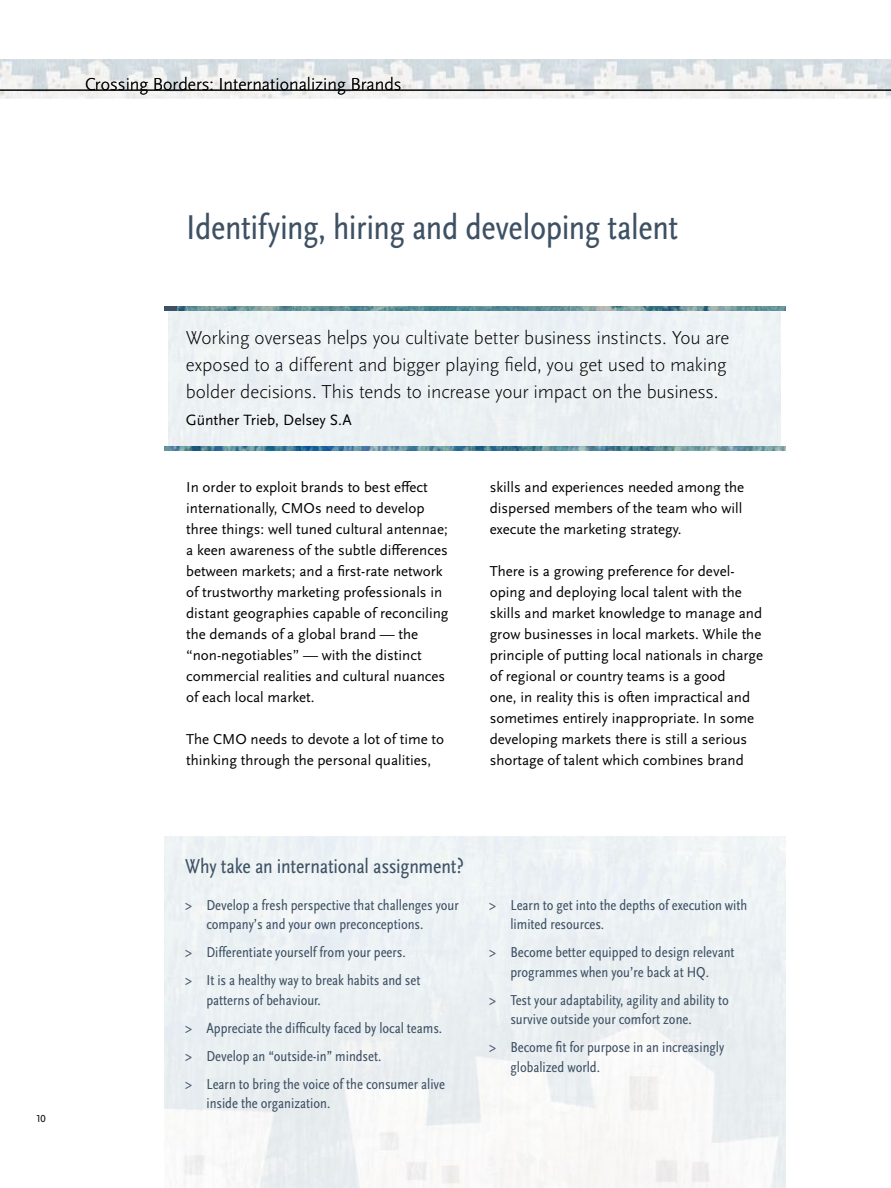
<style>
.page{position:relative;width:891px;height:1188px;background:#fff}
.page>*{position:absolute;margin:0;border:0;box-sizing:border-box;transform-origin:0 0}
.t1{font:condensed 36px "Scala Sans Pro";letter-spacing:-.01em;color:#3e5164}
.t2{font:condensed 21px "Scala Sans Pro";letter-spacing:-.01em;color:#3e5164}
.t3{font:300 19.5px/27px "Scala Sans Pro";letter-spacing:-.01em;color:#000}
.t4{font:300 18px "Scala Sans Pro";color:#000}
.t5{font:15.6px "Scala Sans Pro";letter-spacing:.005em;color:#000}
.t6{font:15px/21px "Scala Sans Pro";color:#000}
.t7{font:condensed 15px/19.5px "Scala Sans Pro";color:#3e5164}
.t8{font:10.5px "Scala Sans Pro";color:#000}
</style>
<div class="page">
<img style="left:0;top:60px;width:891px;height:38px">
<img style="left:165px;top:446px;width:620px;height:5px">
<img style="left:177px;top:306px;width:608px;height:5px">
<hr style="left:0;top:90px;width:891px;height:1px;background:#000">
<p class="t4" style="left:85px;top:73px;width:318px">Crossing Borders: Internationalizing Brands</p>
<p class="t8" style="left:36px;top:1112px;width:11px">10</p>
<h1 class="t1" style="left:186px;top:206px;width:493px">Identifying, hiring and developing talent</h1>
<h3 class="t3" style="left:186px;top:324px;width:545px">Working overseas helps you cultivate better business instincts. You are exposed to a different and bigger playing field, you get used to making bolder decisions. This tends to increase your impact on the business.</h3>
<p class="t5" style="left:186px;top:411px;width:168px">Günther Trieb, Delsey S.A</p>
<p class="t6" style="left:186px;top:476px;width:264px">In order to exploit brands to best effect internationally, CMOs need to develop three things: well tuned cultural antennae; a keen awareness of the subtle differences between markets; and a first-rate network of trustworthy marketing professionals in distant geographies capable of reconciling the demands of a global brand — the “non-negotiables” — with the distinct commercial realities and cultural nuances of each local market.</p>
<p class="t6" style="left:186px;top:728px;width:260px">The CMO needs to devote a lot of time to thinking through the personal qualities,</p>
<p class="t6" style="left:490px;top:476px;width:256px">skills and experiences needed among the dispersed members of the team who will execute the marketing strategy.</p>
<p class="t6" style="left:490px;top:560px;width:275px">There is a growing preference for devel&shy;oping and deploying local talent with the skills and market knowledge to manage and grow businesses in local markets. While the principle of putting local nationals in charge of regional or country teams is a good<br>one, in reality this is often impractical and sometimes entirely inappropriate. In some developing markets there is still a serious shortage of talent which combines brand</p>
<h2 class="t2" style="left:185px;top:854px;width:280px">Why take an international assignment?</h2>
<p class="t7" style="left:206px;top:895px;width:254px;text-indent:-21px">&gt; Develop a fresh perspective that challenges your company’s and your own preconceptions.</p>
<p class="t7" style="left:185px;top:939px;width:237px;line-height:28px">&gt; Differentiate yourself from your peers.<br>&gt; It is a healthy way to break habits and set</p>
<p class="t7" style="left:185px;top:986px;width:262px;line-height:28px;text-indent:21px">patterns of behaviour.<br>&gt; Appreciate the difficulty faced by local teams. &gt; Develop an “outside-in” mindset.<br>&gt; Learn to bring the voice of the consumer alive</p>
<p class="t7" style="left:206px;top:1094px;width:125px">inside the organization.</p>
<p class="t7" style="left:510px;top:895px;width:238px;text-indent:-21px">&gt; Learn to get into the depths of execution with limited resources.</p>
<p class="t7" style="left:489px;top:943px;width:247px;text-align:center">&gt; Become better equipped to design relevant programmes when you’re back at HQ.</p>
<p class="t7" style="left:510px;top:990px;width:220px;text-indent:-21px">&gt; Test your adaptability, agility and ability to survive outside your comfort zone.</p>
<p class="t7" style="left:510px;top:1038px;width:215px;text-indent:-21px">&gt; Become fit for purpose in an increasingly globalized world.</p>
</div>
